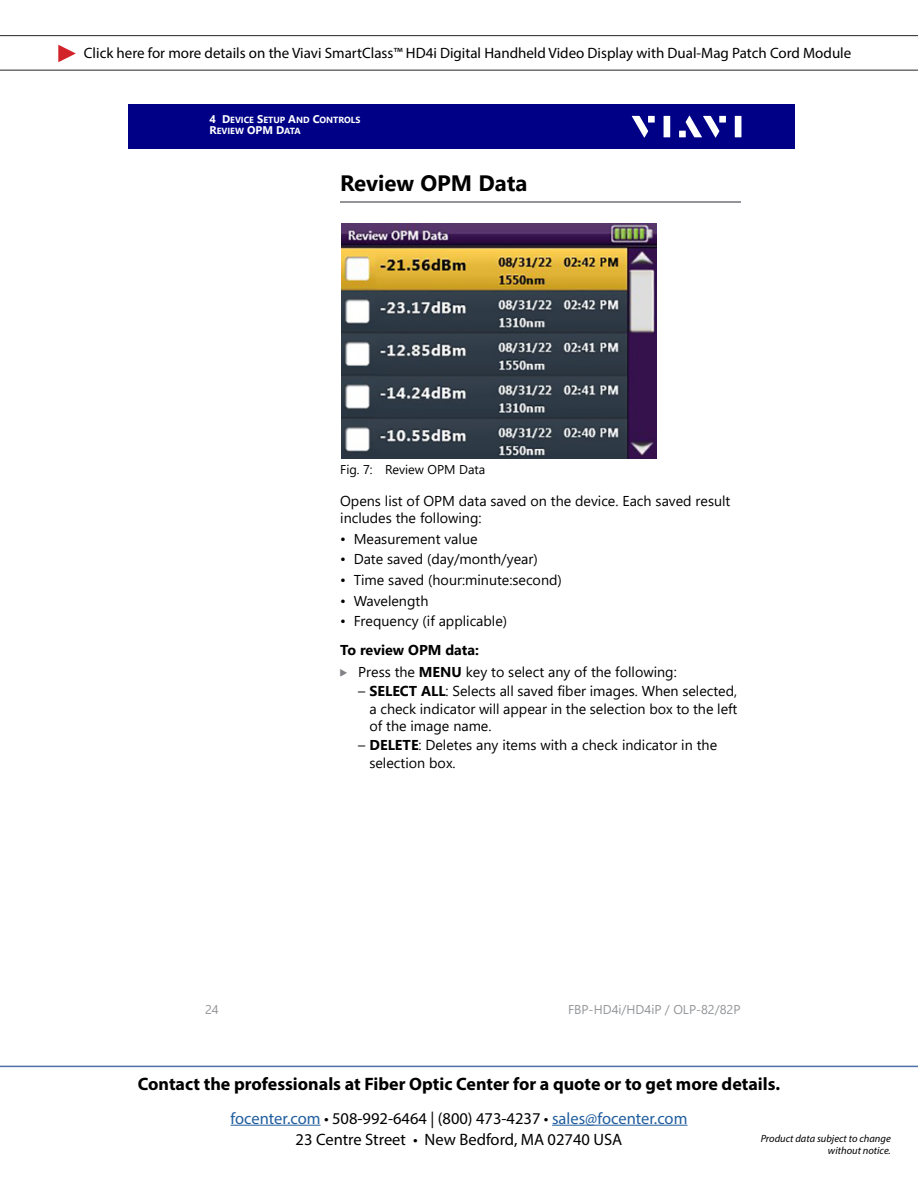
<style>
.page{position:relative;width:918px;height:1188px;background:#fff}
.page>*{position:absolute;margin:0;border:0;box-sizing:border-box;transform-origin:0 0}
.t1{font:700 22.2px "Segoe UI";color:#000}
.t2{font:700 18px "Myriad Pro";color:#000}
.t3{font:16.5px "Myriad Pro";color:#215e9e}
.t4{font:16.5px "Myriad Pro";color:#000}
.t5{font:15px "Myriad Pro";color:#000}
.t6{font:14.25px/17.4px "Segoe UI";color:#000}
.t7{font:12.75px "Segoe UI";color:#939598}
.t8{font:12.75px "Segoe UI";color:#000}
.t9{font:italic 10.5px/12.6px "Myriad Pro";color:#000;text-align:right}
.t10{font:700 8.85px/11.2px "Segoe UI";color:#fff}
.s1{font-size:11.1px}
.s2{font-weight:700}
.s3{font-family:"Viavi";color:#808285}
.s4{color:#000}
</style>
<div class="page">
<hr style="left:231px;top:1125px;width:90px;height:1px;background:#215e9e">
<hr style="left:552px;top:1125px;width:135px;height:1px;background:#215e9e">
<hr style="left:0;top:1066px;width:918px;height:1px;background:#4f70a8">
<hr style="left:0;top:70px;width:918px;height:1px;background:#262626">
<svg style="left:58px;top:45px;width:18px;height:17px"></svg>
<hr style="left:0;top:35px;width:918px;height:1px;background:#262626">
<div style="left:129px;top:104px;width:666px;height:45px;background:#000087"></div>
<svg style="left:632px;top:116px;width:16px;height:22px"></svg>
<div style="left:648px;top:116px;width:7px;height:7px;background:#fff"></div>
<div style="left:664px;top:116px;width:6px;height:21px;background:#fff"></div>
<div style="left:719px;top:116px;width:7px;height:7px;background:#fff"></div>
<div style="left:735px;top:116px;width:6px;height:21px;background:#fff"></div>
<svg style="left:686px;top:116px;width:33px;height:22px"></svg>
<div style="left:679px;top:131px;width:7px;height:6px;background:#fff"></div>
<hr style="left:341px;top:201px;width:400px;height:2px;background:#939598">
<img style="left:341px;top:224px;width:315px;height:235px">
<p class="t5" style="left:84px;top:44px;width:769px">Click here for more details on the Viavi SmartClass™ HD4i Digital Handheld Video Display with Dual-Mag Patch Cord Module</p>
<p class="t10" style="left:210px;top:114px;width:152px"><span class="s1">4 D</span>EVICE <span class="s1">S</span>ETUP <span class="s1">A</span>ND <span class="s1">C</span>ONTROLS<br><span class="s1">R</span>EVIEW <span class="s1">OPM D</span>ATA</p>
<h1 class="t1" style="left:340px;top:162px;width:189px">Review OPM Data</h1>
<p class="t8" style="left:340px;top:458px;width:147px">Fig. 7: Review OPM Data</p>
<p class="t6" style="left:340px;top:491px;width:392px">Opens list of OPM data saved on the device. Each saved result includes the following:</p>
<p class="t6" style="left:340px;top:529px;width:139px">• Measurement value</p>
<p class="t6" style="left:340px;top:549px;width:199px">• Date saved (day/month/year)</p>
<p class="t6" style="left:340px;top:570px;width:223px">• Time saved (hour:minute:second)</p>
<p class="t6" style="left:340px;top:591px;width:90px">• Wavelength</p>
<p class="t6" style="left:340px;top:611px;width:169px">• Frequency (if applicable)</p>
<p class="t6" style="left:340px;top:637px;width:338px;line-height:22.2px"><span class="s2">To review OPM data:<br></span><span class="s3">J</span> Press the <span class="s2">MENU</span> key to select any of the following:</p>
<p class="t6" style="left:369px;top:681px;width:369px;text-align:justify;text-indent:-11px">– <span class="s2">SELECT ALL</span>: Selects all saved fiber images. When selected, a check indicator will appear in the selection box to the left of the image name.</p>
<p class="t6" style="left:369px;top:735px;width:349px;text-indent:-11px">– <span class="s2">DELETE</span>: Deletes any items with a check indicator in the selection box.</p>
<p class="t7" style="left:205px;top:998px;width:15px">24</p>
<p class="t7" style="left:568px;top:998px;width:174px">FBP-HD4i/HD4iP / OLP-82/82P</p>
<p class="t2" style="left:138px;top:1072px;width:644px">Contact the professionals at Fiber Optic Center for a quote or to get more details.</p>
<p class="t3" style="left:231px;top:1108px;width:458px">focenter.com <span class="s4">• 508-992-6464 | (800) 473-4237 •</span> sales@focenter.com</p>
<p class="t4" style="left:296px;top:1129px;width:328px">23 Centre Street • New Bedford, MA 02740 USA</p>
<p class="t9" style="left:761px;top:1132px;width:132px">Product data subject to change without notice.</p>
</div>
